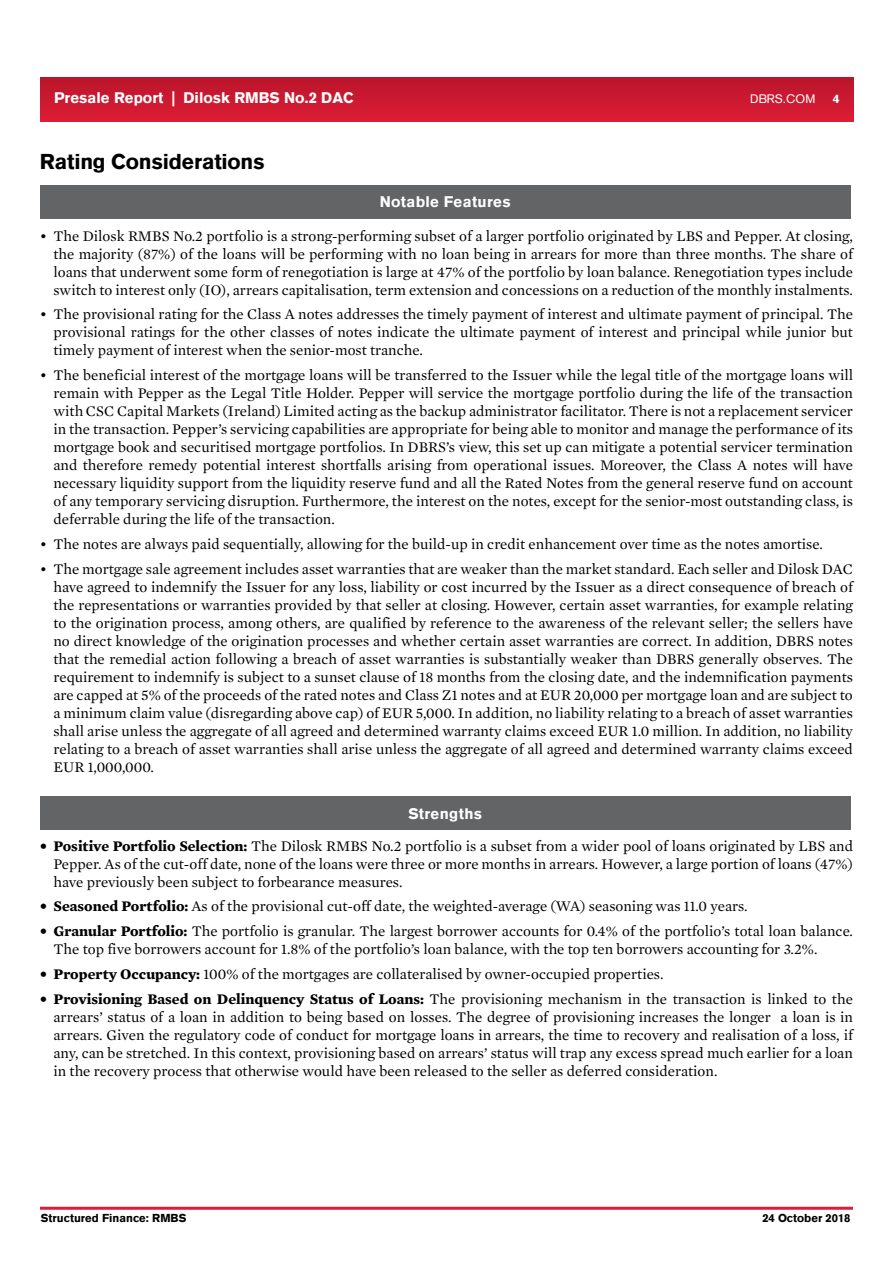
<style>
.page{position:relative;width:893px;height:1263px;background:#fff}
.page>*{position:absolute;margin:0;border:0;box-sizing:border-box;transform-origin:0 0}
.t1{font:900 21px "Akzidenz Grotesk";letter-spacing:-.01em;color:#000}
.t2{font:15px/18px "Mercury Text G1";color:#000;text-align:justify}
.t3{font:900 15px "Akzidenz Grotesk";color:#fff}
.t4{font:900 15px "Akzidenz Grotesk";letter-spacing:.02em;color:#fff}
.t5{font:12px "Akzidenz Grotesk";color:#fff}
.t6{font:900 12px "Akzidenz Grotesk";color:#fff}
.t7{font:900 11.25px "Akzidenz Grotesk";color:#000}
.s1{font-weight:700}
</style>
<div class="page">
<div style="left:40px;top:77px;width:813px;height:45px;background:linear-gradient(to bottom,#b9152b,#dd1d36)"></div>
<hr style="left:40px;top:1207px;width:813px;height:3px;background:#df1d36">
<div style="left:40px;top:185px;width:810px;height:33px;background:#636466"></div>
<div style="left:40px;top:796px;width:810px;height:33px;background:#636466"></div>
<p class="t3" style="left:54px;top:88px;width:301px">Presale Report | Dilosk RMBS No.2 DAC</p>
<p class="t5" style="left:750px;top:91px;width:67px">DBRS.COM</p>
<p class="t6" style="left:833px;top:91px;width:8px">4</p>
<h1 class="t1" style="left:40px;top:147px;width:226px">Rating Considerations</h1>
<p class="t4" style="left:380px;top:192px;width:132px">Notable Features</p>
<p class="t2" style="left:53px;top:227px;width:801px;text-indent:-14px">• The Dilosk RMBS No.2 portfolio is a strong-performing subset of a larger portfolio originated by LBS and Pepper. At closing, the majority (87%) of the loans will be performing with no loan being in arrears for more than three months. The share of loans that underwent some form of renegotiation is large at 47% of the portfolio by loan balance. Renegotiation types include switch to interest only (IO), arrears capitalisation, term extension and concessions on a reduction of the monthly instalments.</p>
<p class="t2" style="left:53px;top:305px;width:801px;text-indent:-14px">• The provisional rating for the Class A notes addresses the timely payment of interest and ultimate payment of principal. The provisional ratings for the other classes of notes indicate the ultimate payment of interest and principal while junior but timely payment of interest when the senior-most tranche.</p>
<p class="t2" style="left:53px;top:366px;width:801px;text-indent:-14px">• The beneficial interest of the mortgage loans will be transferred to the Issuer while the legal title of the mortgage loans will remain with Pepper as the Legal Title Holder. Pepper will service the mortgage portfolio during the life of the transaction with CSC Capital Markets (Ireland) Limited acting as the backup administrator facilitator. There is not a replacement servicer in the transaction. Pepper’s servicing capabilities are appropriate for being able to monitor and manage the performance of its mortgage book and securitised mortgage portfolios. In DBRS’s view, this set up can mitigate a potential servicer termination and therefore remedy potential interest shortfalls arising from operational issues. Moreover, the Class A notes will have necessary liquidity support from the liquidity reserve fund and all the Rated Notes from the general reserve fund on account of any temporary servicing disruption. Furthermore, the interest on the notes, except for the senior-most outstanding class, is deferrable during the life of the transaction.</p>
<p class="t2" style="left:40px;top:535px;width:784px">• The notes are always paid sequentially, allowing for the build-up in credit enhancement over time as the notes amortise.</p>
<p class="t2" style="left:53px;top:560px;width:801px;text-indent:-14px">• The mortgage sale agreement includes asset warranties that are weaker than the market standard. Each seller and Dilosk DAC have agreed to indemnify the Issuer for any loss, liability or cost incurred by the Issuer as a direct consequence of breach of the representations or warranties provided by that seller at closing. However, certain asset warranties, for example relating to the origination process, among others, are qualified by reference to the awareness of the relevant seller; the sellers have no direct knowledge of the origination processes and whether certain asset warranties are correct. In addition, DBRS notes that the remedial action following a breach of asset warranties is substantially weaker than DBRS generally observes. The requirement to indemnify is subject to a sunset clause of 18 months from the closing date, and the indemnification payments are capped at 5% of the proceeds of the rated notes and Class Z1 notes and at EUR 20,000 per mortgage loan and are subject to a minimum claim value (disregarding above cap) of EUR 5,000. In addition, no liability relating to a breach of asset warranties shall arise unless the aggregate of all agreed and determined warranty claims exceed EUR 1.0 million. In addition, no liability relating to a breach of asset warranties shall arise unless the aggregate of all agreed and determined warranty claims exceed EUR 1,000,000.</p>
<p class="t4" style="left:408px;top:803px;width:75px">Strengths</p>
<p class="t2" style="left:53px;top:836px;width:801px;text-indent:-13px"><span class="s1">• Positive Portfolio Selection:</span> The Dilosk RMBS No.2 portfolio is a subset from a wider pool of loans originated by LBS and Pepper. As of the cut-off date, none of the loans were three or more months in arrears. However, a large portion of loans (47%) have previously been subject to forbearance measures.</p>
<p class="t2" style="left:40px;top:897px;width:709px"><span class="s1">• Seasoned Portfolio:</span> As of the provisional cut-off date, the weighted-average (WA) seasoning was 11.0 years.</p>
<p class="t2" style="left:53px;top:922px;width:801px;text-indent:-13px"><span class="s1">• Granular Portfolio:</span> The portfolio is granular. The largest borrower accounts for 0.4% of the portfolio’s total loan balance.<br>The top five borrowers account for 1.8% of the portfolio’s loan balance, with the top ten borrowers accounting for 3.2%.</p>
<p class="t2" style="left:40px;top:965px;width:625px"><span class="s1">• Property Occupancy:</span> 100% of the mortgages are collateralised by owner-occupied properties.</p>
<p class="t2" style="left:53px;top:989px;width:801px;text-indent:-13px"><span class="s1">• Provisioning Based on Delinquency Status of Loans:</span> The provisioning mechanism in the transaction is linked to the arrears’ status of a loan in addition to being based on losses. The degree of provisioning increases the longer a loan is in arrears. Given the regulatory code of conduct for mortgage loans in arrears, the time to recovery and realisation of a loss, if any, can be stretched. In this context, provisioning based on arrears’ status will trap any excess spread much earlier for a loan in the recovery process that otherwise would have been released to the seller as deferred consideration.</p>
<p class="t7" style="left:41px;top:1210px;width:147px">Structured Finance: RMBS</p>
<p class="t7" style="left:762px;top:1210px;width:90px">24 October 2018</p>
</div>
